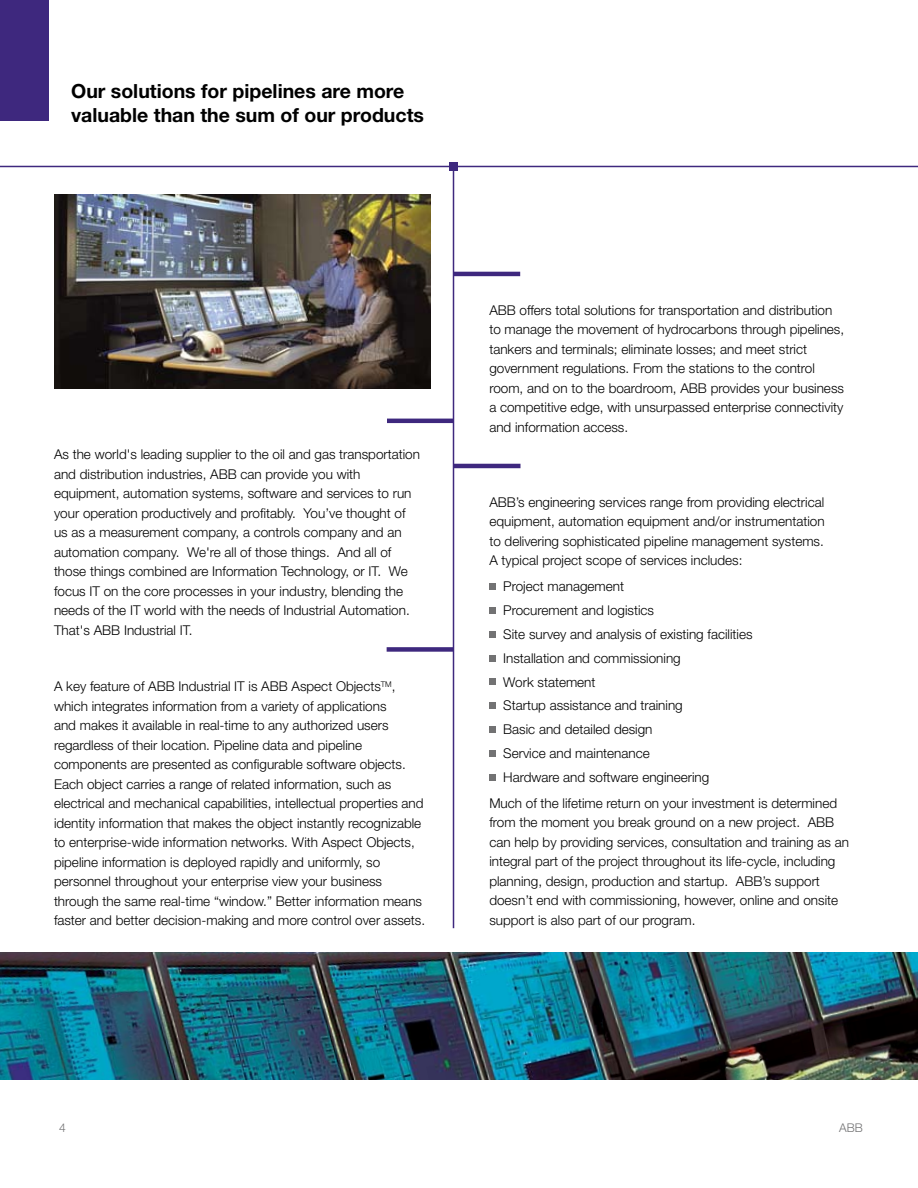
<style>
.page{position:relative;width:918px;height:1188px;background:#fff}
.page>*{position:absolute;margin:0;border:0;box-sizing:border-box;transform-origin:0 0}
.t1{font:700 19.5px/23.4px "Helvetica Neue";color:#000}
.t2{font:300 13.5px/19.5px "Helvetica Neue";color:#000}
.t3{font:300 12px "Helvetica Neue";color:#727273}
</style>
<div class="page">
<img style="left:0;top:953px;width:918px;height:127px">
<div style="left:0;top:0;width:49px;height:122px;background:#3e287e"></div>
<div style="left:449px;top:162px;width:9px;height:9px;background:#3e287e"></div>
<hr style="left:453px;top:166px;width:1px;height:762px;background:#3e287e">
<hr style="left:387px;top:419px;width:67px;height:4px;background:#3e287e">
<div style="left:387px;top:647px;width:66px;height:5px;background:#3e287e"></div>
<hr style="left:454px;top:464px;width:66px;height:4px;background:#3e287e">
<hr style="left:453px;top:272px;width:67px;height:4px;background:#3e287e">
<hr style="left:0;top:166px;width:918px;height:1px;background:#3e287e">
<div style="left:489px;top:583px;width:7px;height:7px;background:#727273"></div>
<div style="left:489px;top:607px;width:7px;height:7px;background:#727273"></div>
<div style="left:489px;top:631px;width:7px;height:6px;background:#727273"></div>
<div style="left:489px;top:655px;width:7px;height:6px;background:#727273"></div>
<div style="left:489px;top:679px;width:7px;height:6px;background:#727273"></div>
<div style="left:489px;top:703px;width:7px;height:6px;background:#727273"></div>
<div style="left:489px;top:726px;width:7px;height:7px;background:#727273"></div>
<div style="left:489px;top:750px;width:7px;height:7px;background:#727273"></div>
<div style="left:489px;top:774px;width:7px;height:6px;background:#727273"></div>
<img style="left:54px;top:194px;width:376px;height:194px">
<h1 class="t1" style="left:71px;top:79px;width:354px">Our solutions for pipelines are more valuable than the sum of our products</h1>
<p class="t2" style="left:54px;top:444px;width:368px">As the world's leading supplier to the oil and gas transportation and distribution industries, ABB can provide you with equipment, automation systems, software and services to run your operation productively and profitably. You’ve thought of us as a measurement company, a controls company and an automation company. We're all of those things. And all of those things combined are Information Technology, or IT. We focus IT on the core processes in your industry, blending the needs of the IT world with the needs of Industrial Automation.<br>That's ABB Industrial IT.</p>
<p class="t2" style="left:54px;top:676px;width:373px">A key feature of ABB Industrial IT is ABB Aspect Objects<sup>TM</sup>, which integrates information from a variety of applications<br>and makes it available in real-time to any authorized users regardless of their location. Pipeline data and pipeline components are presented as configurable software objects.<br>Each object carries a range of related information, such as electrical and mechanical capabilities, intellectual properties and identity information that makes the object instantly recognizable to enterprise-wide information networks. With Aspect Objects, pipeline information is deployed rapidly and uniformly, so personnel throughout your enterprise view your business through the same real-time “window.” Better information means faster and better decision-making and more control over assets.</p>
<p class="t2" style="left:489px;top:300px;width:356px">ABB offers total solutions for transportation and distribution to manage the movement of hydrocarbons through pipelines, tankers and terminals; eliminate losses; and meet strict government regulations. From the stations to the control room, and on to the boardroom, ABB provides your business a competitive edge, with unsurpassed enterprise connectivity and information access.</p>
<p class="t2" style="left:489px;top:492px;width:337px;text-align:justify">ABB’s engineering services range from providing electrical equipment, automation equipment and/or instrumentation to delivering sophisticated pipeline management systems.<br>A typical project scope of services includes:</p>
<p class="t2" style="left:503px;top:574px;width:251px;line-height:23.9px">Project management<br>Procurement and logistics<br>Site survey and analysis of existing facilities<br>Installation and commissioning<br>Work statement<br>Startup assistance and training<br>Basic and detailed design<br>Service and maintenance<br>Hardware and software engineering</p>
<p class="t2" style="left:489px;top:793px;width:361px">Much of the lifetime return on your investment is determined from the moment you break ground on a new project. ABB can help by providing services, consultation and training as an integral part of the project throughout its life-cycle, including planning, design, production and startup. ABB’s support doesn’t end with commissioning, however, online and onsite support is also part of our program.</p>
<p class="t3" style="left:839px;top:1120px;width:25px">ABB</p>
</div>
